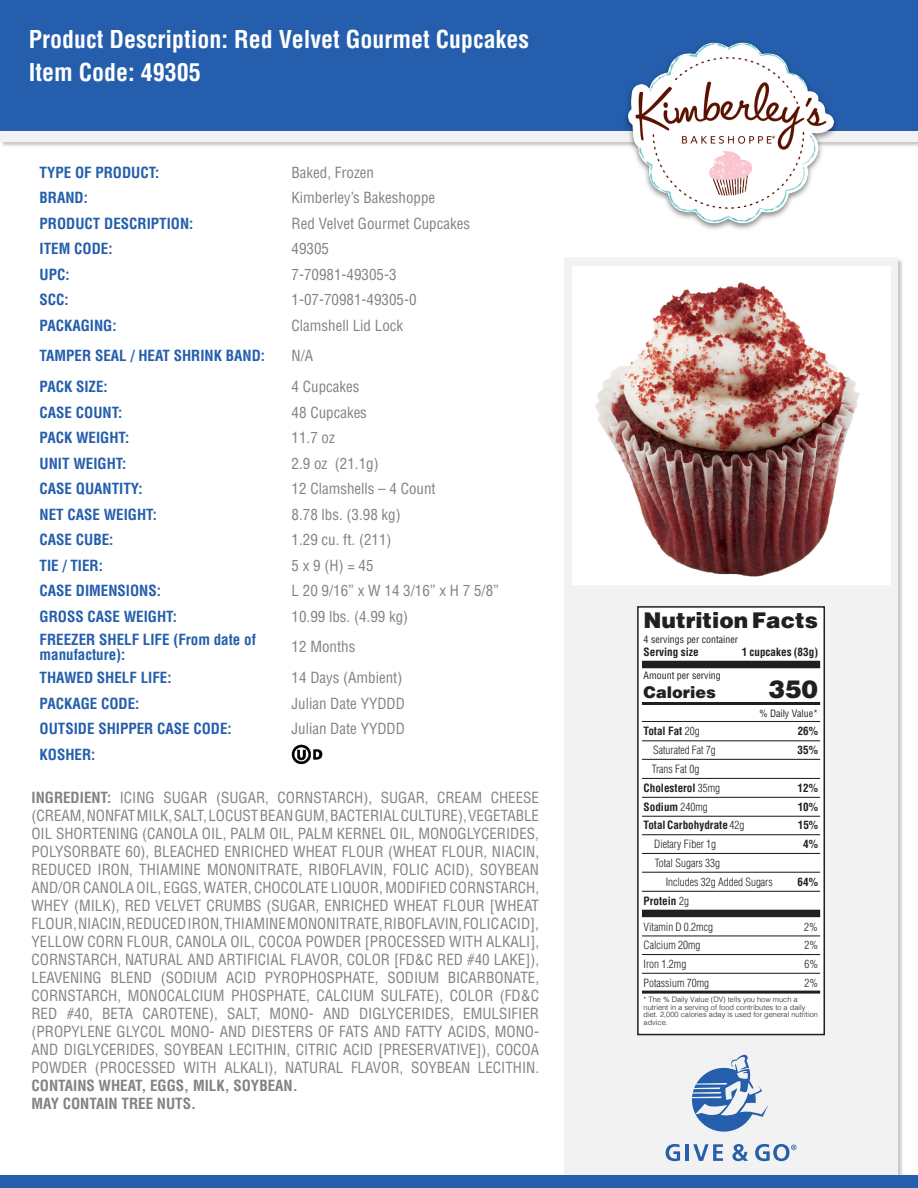
<style>
.page{position:relative;width:918px;height:1188px;background:#fff}
.page>*{position:absolute;margin:0;border:0;box-sizing:border-box;transform-origin:0 0}
.t1{font:900 24.75px "Helvetica";color:#231f20}
.t2{font:700 condensed 24px/33px "Helvetica LT Std";color:#fff}
.t3{font:900 21.75px "Helvetica";color:#231f20}
.t4{font:900 16.05px "Helvetica";color:#231f20}
.t5{font:condensed 15px/18px "Helvetica LT Std";color:#808285}
.t6{font:700 condensed 15px/15px "Helvetica LT Std";color:#245eac}
.t7{font:300 condensed 11.1px "Helvetica";color:#231f20}
.t8{font:700 condensed 11.1px "Helvetica";color:#231f20}
.t9{font:condensed 9.9px "Helvetica";color:#231f20}
.t10{font:300 7.5px/7.5px "Helvetica";color:#231f20}
.s1{font-weight:700}
.s2{font-weight:300}
</style>
<div class="page">
<div style="left:0;top:19px;width:918px;height:129px;background:#231f20;opacity:.25"></div>
<div style="left:0;top:19px;width:918px;height:123px;background:#f2f2f2"></div>
<div style="left:0;top:0;width:918px;height:131px;background:#245eac"></div>
<div style="left:564px;top:258px;width:334px;height:921px;background:#f2f2f2"></div>
<div style="left:0;top:1175px;width:918px;height:13px;background:#245eac"></div>
<svg style="left:666px;top:1144px;width:14px;height:17px"></svg>
<hr style="left:686px;top:1144px;width:3px;height:17px;background:#245eac">
<svg style="left:693px;top:1144px;width:30px;height:17px"></svg>
<svg style="left:733px;top:1144px;width:15px;height:17px"></svg>
<svg style="left:692px;top:1055px;width:77px;height:77px"></svg>
<svg style="left:755px;top:1144px;width:42px;height:17px"></svg>
<div style="left:572px;top:266px;width:318px;height:319px;background:#fff"></div>
<img style="left:595px;top:282px;width:265px;height:295px">
<img style="left:621px;top:42px;width:221px;height:188px">
<img style="left:291px;top:744px;width:31px;height:21px">
<div style="left:638px;top:607px;width:186px;height:428px;background:#fff"></div>
<div style="left:637px;top:606px;width:188px;height:429px;border:2px solid #231f20"></div>
<div style="left:642px;top:661px;width:178px;height:7px;background:#231f20"></div>
<hr style="left:642px;top:702px;width:178px;height:3px;background:#231f20">
<div style="left:642px;top:910px;width:178px;height:7px;background:#231f20"></div>
<hr style="left:642px;top:991px;width:178px;height:3px;background:#231f20">
<hr style="left:642px;top:721px;width:178px;height:1px;background:#231f20">
<hr style="left:642px;top:740px;width:178px;height:1px;background:#231f20">
<hr style="left:642px;top:759px;width:178px;height:1px;background:#231f20">
<hr style="left:642px;top:778px;width:178px;height:1px;background:#231f20">
<hr style="left:642px;top:797px;width:178px;height:1px;background:#231f20">
<hr style="left:642px;top:816px;width:178px;height:1px;background:#231f20">
<hr style="left:642px;top:834px;width:178px;height:1px;background:#231f20">
<hr style="left:642px;top:853px;width:178px;height:1px;background:#231f20">
<hr style="left:642px;top:872px;width:178px;height:1px;background:#231f20">
<hr style="left:642px;top:891px;width:178px;height:1px;background:#231f20">
<hr style="left:642px;top:935px;width:178px;height:1px;background:#231f20">
<hr style="left:642px;top:954px;width:178px;height:1px;background:#231f20">
<hr style="left:642px;top:973px;width:178px;height:1px;background:#231f20">
<p class="t2" style="left:29px;top:22px;width:502px">Product Description: Red Velvet Gourmet Cupcakes<br>Item Code: 49305</p>
<p class="t6" style="left:40px;top:165px;width:121px">TYPE OF PRODUCT:</p>
<p class="t5" style="left:292px;top:163px;width:84px">Baked, Frozen</p>
<p class="t6" style="left:40px;top:190px;width:50px">BRAND:</p>
<p class="t5" style="left:292px;top:189px;width:145px">Kimberley’s Bakeshoppe</p>
<p class="t6" style="left:40px;top:216px;width:155px">PRODUCT DESCRIPTION:</p>
<p class="t5" style="left:292px;top:214px;width:180px">Red Velvet Gourmet Cupcakes</p>
<p class="t6" style="left:40px;top:241px;width:74px">ITEM CODE:</p>
<p class="t5" style="left:292px;top:240px;width:39px">49305</p>
<p class="t6" style="left:40px;top:267px;width:32px">UPC:</p>
<p class="t5" style="left:292px;top:265px;width:106px">7-70981-49305-3</p>
<p class="t6" style="left:40px;top:292px;width:31px">SCC:</p>
<p class="t5" style="left:292px;top:291px;width:126px">1-07-70981-49305-0</p>
<p class="t6" style="left:40px;top:318px;width:78px">PACKAGING:</p>
<p class="t5" style="left:292px;top:316px;width:113px">Clamshell Lid Lock</p>
<p class="t6" style="left:40px;top:348px;width:227px">TAMPER SEAL / HEAT SHRINK BAND:</p>
<p class="t5" style="left:292px;top:347px;width:23px">N/A</p>
<p class="t6" style="left:40px;top:379px;width:70px">PACK SIZE:</p>
<p class="t5" style="left:292px;top:378px;width:69px">4 Cupcakes</p>
<p class="t6" style="left:40px;top:405px;width:84px">CASE COUNT:</p>
<p class="t5" style="left:292px;top:403px;width:77px">48 Cupcakes</p>
<p class="t6" style="left:40px;top:430px;width:91px">PACK WEIGHT:</p>
<p class="t5" style="left:292px;top:429px;width:45px">11.7 oz</p>
<p class="t6" style="left:40px;top:456px;width:88px">UNIT WEIGHT:</p>
<p class="t5" style="left:292px;top:454px;width:89px">2.9 oz (21.1g)</p>
<p class="t6" style="left:40px;top:481px;width:105px">CASE QUANTITY:</p>
<p class="t5" style="left:292px;top:480px;width:146px">12 Clamshells – 4 Count</p>
<p class="t6" style="left:40px;top:507px;width:119px">NET CASE WEIGHT:</p>
<p class="t5" style="left:292px;top:505px;width:111px">8.78 lbs. (3.98 kg)</p>
<p class="t6" style="left:40px;top:532px;width:75px">CASE CUBE:</p>
<p class="t5" style="left:292px;top:531px;width:101px">1.29 cu. ft. (211)</p>
<p class="t6" style="left:40px;top:558px;width:65px">TIE / TIER:</p>
<p class="t5" style="left:292px;top:556px;width:84px">5 x 9 (H) = 45</p>
<p class="t6" style="left:40px;top:583px;width:123px">CASE DIMENSIONS:</p>
<p class="t5" style="left:292px;top:582px;width:209px">L 20 9/16” x W 14 3/16” x H 7 5/8”</p>
<p class="t6" style="left:40px;top:609px;width:139px">GROSS CASE WEIGHT:</p>
<p class="t5" style="left:292px;top:607px;width:118px">10.99 lbs. (4.99 kg)</p>
<p class="t6" style="left:40px;top:632px;width:218px">FREEZER SHELF LIFE (From date of manufacture):</p>
<p class="t5" style="left:292px;top:638px;width:65px">12 Months</p>
<p class="t6" style="left:40px;top:670px;width:133px">THAWED SHELF LIFE:</p>
<p class="t5" style="left:292px;top:669px;width:112px">14 Days (Ambient)</p>
<p class="t6" style="left:40px;top:696px;width:101px">PACKAGE CODE:</p>
<p class="t5" style="left:292px;top:694px;width:115px">Julian Date YYDDD</p>
<p class="t6" style="left:40px;top:721px;width:194px">OUTSIDE SHIPPER CASE CODE:</p>
<p class="t5" style="left:292px;top:720px;width:115px">Julian Date YYDDD</p>
<p class="t6" style="left:40px;top:747px;width:57px">KOSHER:</p>
<p class="t5" style="left:32px;top:789px;width:509px"><span class="s1">INGREDIENT:</span> ICING SUGAR (SUGAR, CORNSTARCH), SUGAR, CREAM CHEESE (CREAM, NONFAT MILK, SALT, LOCUST BEAN GUM, BACTERIAL CULTURE), VEGETABLE OIL SHORTENING (CANOLA OIL, PALM OIL, PALM KERNEL OIL, MONOGLYCERIDES, POLYSORBATE 60), BLEACHED ENRICHED WHEAT FLOUR (WHEAT FLOUR, NIACIN, REDUCED IRON, THIAMINE MONONITRATE, RIBOFLAVIN, FOLIC ACID), SOYBEAN AND/OR CANOLA OIL, EGGS, WATER, CHOCOLATE LIQUOR, MODIFIED CORNSTARCH, WHEY (MILK), RED VELVET CRUMBS (SUGAR, ENRICHED WHEAT FLOUR [WHEAT FLOUR, NIACIN, REDUCED IRON, THIAMINE MONONITRATE, RIBOFLAVIN, FOLIC ACID], YELLOW CORN FLOUR, CANOLA OIL, COCOA POWDER [PROCESSED WITH ALKALI], CORNSTARCH, NATURAL AND ARTIFICIAL FLAVOR, COLOR [FD&amp;C RED #40 LAKE]), LEAVENING BLEND (SODIUM ACID PYROPHOSPHATE, SODIUM BICARBONATE, CORNSTARCH, MONOCALCIUM PHOSPHATE, CALCIUM SULFATE), COLOR (FD&amp;C RED #40, BETA CAROTENE), SALT, MONO- AND DIGLYCERIDES, EMULSIFIER (PROPYLENE GLYCOL MONO- AND DIESTERS OF FATS AND FATTY ACIDS, MONO-AND DIGLYCERIDES, SOYBEAN LECITHIN, CITRIC ACID [PRESERVATIVE]), COCOA POWDER (PROCESSED WITH ALKALI), NATURAL FLAVOR, SOYBEAN LECITHIN.<br><span class="s1">CONTAINS WHEAT, EGGS, MILK, SOYBEAN.<br>MAY CONTAIN TREE NUTS.</span></p>
<p class="t3" style="left:644px;top:606px;width:176px">Nutrition Facts</p>
<p class="t9" style="left:644px;top:633px;width:96px">4 servings per container</p>
<p class="t8" style="left:644px;top:645px;width:57px">Serving size</p>
<p class="t8" style="left:742px;top:645px;width:78px">1 cupcakes (83g)</p>
<p class="t9" style="left:644px;top:669px;width:79px">Amount per serving</p>
<p class="t4" style="left:644px;top:681px;width:74px">Calories</p>
<p class="t1" style="left:768px;top:673px;width:51px">350</p>
<p class="t9" style="left:759px;top:707px;width:60px">% Daily Value*</p>
<p class="t8" style="left:644px;top:724px;width:58px">Total Fat <span class="s2">20g</span></p>
<p class="t8" style="left:798px;top:724px;width:22px">26%</p>
<p class="t7" style="left:653px;top:743px;width:64px">Saturated Fat 7g</p>
<p class="t8" style="left:798px;top:743px;width:22px">35%</p>
<p class="t7" style="left:652px;top:762px;width:49px">Trans Fat 0g</p>
<p class="t8" style="left:644px;top:781px;width:78px">Cholesterol <span class="s2">35mg</span></p>
<p class="t8" style="left:798px;top:781px;width:22px">12%</p>
<p class="t8" style="left:644px;top:800px;width:66px">Sodium <span class="s2">240mg</span></p>
<p class="t8" style="left:798px;top:800px;width:22px">10%</p>
<p class="t8" style="left:644px;top:818px;width:102px">Total Carbohydrate <span class="s2">42g</span></p>
<p class="t8" style="left:798px;top:818px;width:22px">15%</p>
<p class="t7" style="left:654px;top:837px;width:63px">Dietary Fiber 1g</p>
<p class="t8" style="left:803px;top:837px;width:16px">4%</p>
<p class="t7" style="left:655px;top:856px;width:67px">Total Sugars 33g</p>
<p class="t7" style="left:666px;top:875px;width:109px">Includes 32g Added Sugars</p>
<p class="t8" style="left:798px;top:875px;width:22px">64%</p>
<p class="t8" style="left:644px;top:894px;width:47px">Protein <span class="s2">2g</span></p>
<p class="t7" style="left:644px;top:920px;width:71px">Vitamin D 0.2mcg</p>
<p class="t7" style="left:804px;top:920px;width:15px">2%</p>
<p class="t7" style="left:644px;top:938px;width:58px">Calcium 20mg</p>
<p class="t7" style="left:804px;top:938px;width:15px">2%</p>
<p class="t7" style="left:644px;top:957px;width:44px">Iron 1.2mg</p>
<p class="t7" style="left:805px;top:957px;width:15px">6%</p>
<p class="t7" style="left:644px;top:976px;width:67px">Potassium 70mg</p>
<p class="t7" style="left:804px;top:976px;width:15px">2%</p>
<p class="t10" style="left:644px;top:995px;width:176px">* The % Daily Value (DV) tells you how much a nutrient in a serving of food contributes to a daily diet. 2,000 calories aday is used for general nutrition advice.</p>
</div>
